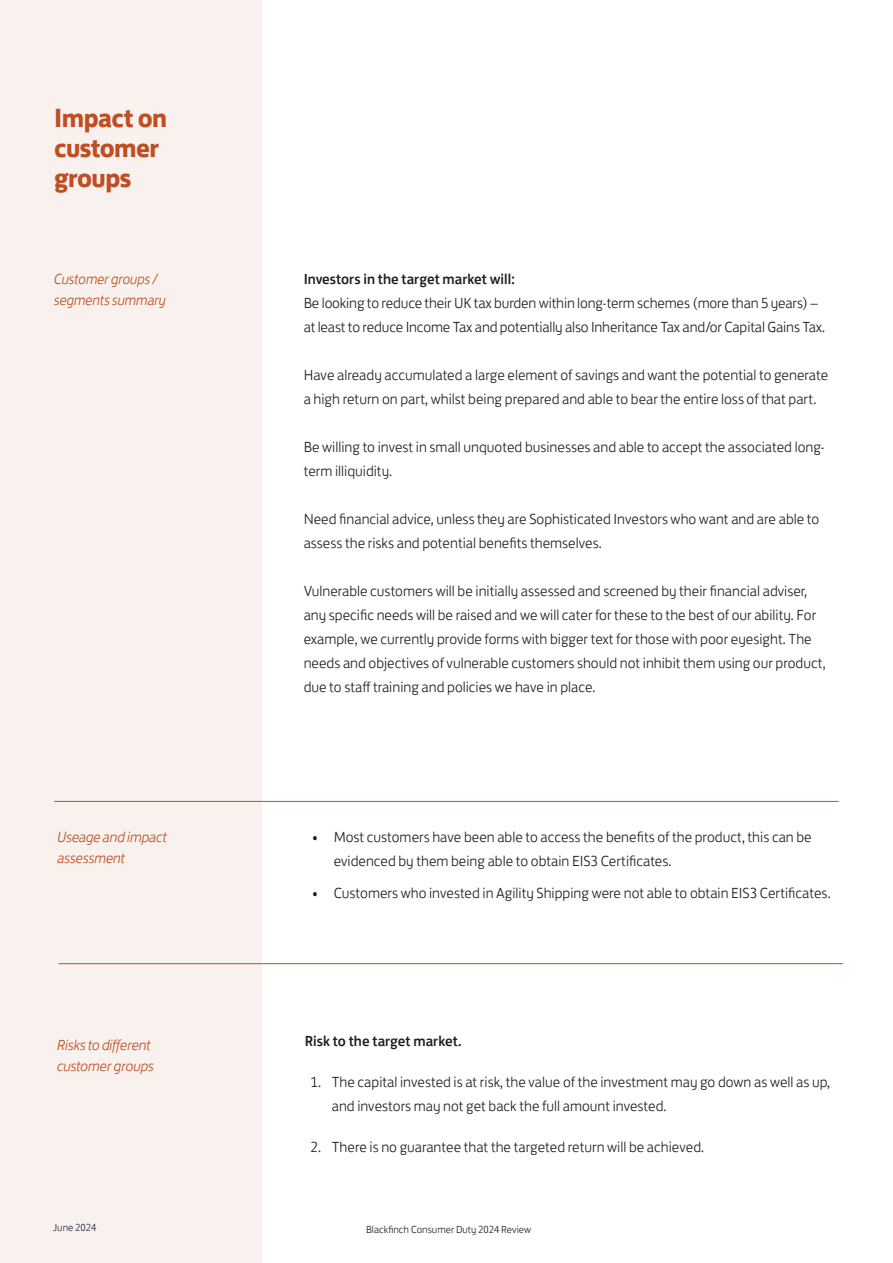
<style>
.page{position:relative;width:893px;height:1263px;background:#fff}
.page>*{position:absolute;margin:0;border:0;box-sizing:border-box;transform-origin:0 0}
.t1{font:700 27px/30px "FS Jack";letter-spacing:-.02em;color:#bf4e22}
.t2{font:300 15px/24px "FS Jack";color:#231f20}
.t3{font:italic 300 15px/21px "FS Jack";letter-spacing:-.02em;color:#bf4e22}
.t4{font:500 15px "FS Jack";color:#231f20}
.t5{font:300 10.5px "FS Jack";color:#231f20}
.t6{font:300 10.5px "FS Jack";color:#24293a}
</style>
<div class="page">
<div style="left:0;top:0;width:261px;height:1263px;background:#f9f1ed"></div>
<hr style="left:54px;top:801px;width:785px;height:1px;background:#bf4e22">
<hr style="left:59px;top:963px;width:784px;height:1px;background:#bf4e22">
<p class="t1" style="left:54px;top:100px;width:115px">Impact on customer groups</p>
<p class="t3" style="left:54px;top:267px;width:113px">Customer groups / segments summary</p>
<p class="t4" style="left:304px;top:266px;width:213px">Investors in the target market will:</p>
<p class="t2" style="left:304px;top:289px;width:516px">Be looking to reduce their UK tax burden within long-term schemes (more than 5 years) –</p>
<p class="t2" style="left:304px;top:313px;width:523px">at least to reduce Income Tax and potentially also Inheritance Tax and/or Capital Gains Tax.</p>
<p class="t2" style="left:304px;top:361px;width:526px">Have already accumulated a large element of savings and want the potential to generate</p>
<p class="t2" style="left:304px;top:385px;width:514px">a high return on part, whilst being prepared and able to bear the entire loss of that part.</p>
<p class="t2" style="left:304px;top:433px;width:523px">Be willing to invest in small unquoted businesses and able to accept the associated long&shy;term illiquidity.</p>
<p class="t2" style="left:304px;top:505px;width:517px">Need financial advice, unless they are Sophisticated Investors who want and are able to</p>
<p class="t2" style="left:304px;top:529px;width:300px">assess the risks and potential benefits themselves.</p>
<p class="t2" style="left:304px;top:577px;width:505px">Vulnerable customers will be initially assessed and screened by their financial adviser,</p>
<p class="t2" style="left:304px;top:601px;width:514px">any specific needs will be raised and we will cater for these to the best of our ability. For</p>
<p class="t2" style="left:304px;top:625px;width:510px">example, we currently provide forms with bigger text for those with poor eyesight. The</p>
<p class="t2" style="left:304px;top:649px;width:523px">needs and objectives of vulnerable customers should not inhibit them using our product,</p>
<p class="t2" style="left:304px;top:673px;width:293px">due to staff training and policies we have in place.</p>
<p class="t3" style="left:58px;top:826px;width:111px">Useage and impact assessment</p>
<p class="t2" style="left:334px;top:823px;width:479px;text-indent:-21px">• Most customers have been able to access the benefits of the product, this can be evidenced by them being able to obtain EIS3 Certificates.</p>
<p class="t2" style="left:312px;top:880px;width:520px">• Customers who invested in Agility Shipping were not able to obtain EIS3 Certificates.</p>
<p class="t3" style="left:57px;top:1033px;width:99px">Risks to different customer groups</p>
<p class="t4" style="left:305px;top:1029px;width:158px">Risk to the target market.</p>
<p class="t2" style="left:332px;top:1068px;width:500px;text-indent:-21px">1. The capital invested is at risk, the value of the investment may go down as well as up, and investors may not get back the full amount invested.</p>
<p class="t2" style="left:310px;top:1133px;width:395px">2. There is no guarantee that the targeted return will be achieved.</p>
<p class="t6" style="left:53px;top:1219px;width:45px">June 2024</p>
<p class="t5" style="left:366px;top:1221px;width:167px">Blackfinch Consumer Duty 2024 Review</p>
</div>
